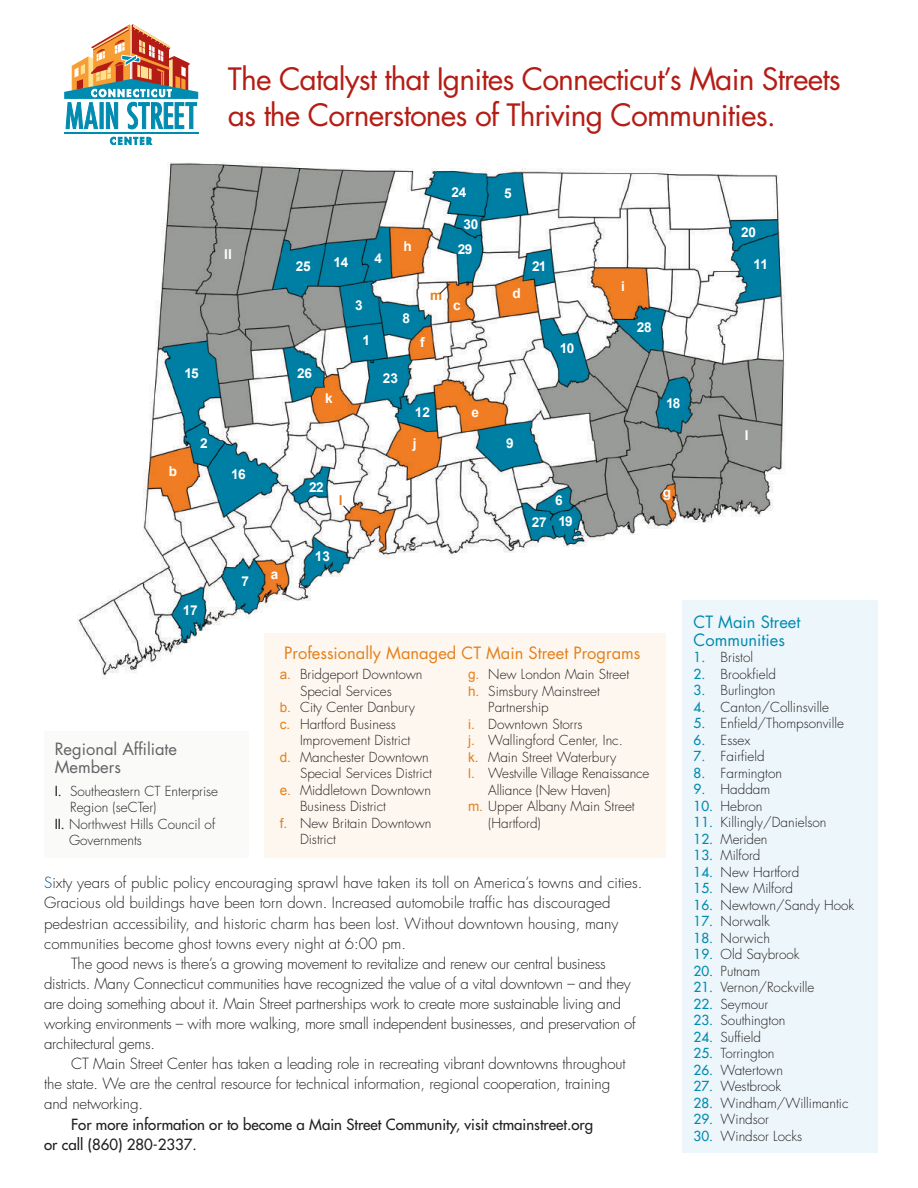
<style>
.page{position:relative;width:918px;height:1188px;background:#fff}
.page>*{position:absolute;margin:0;border:0;box-sizing:border-box;transform-origin:0 0}
.t1{font:30px/36px "Futura";letter-spacing:-.03em;color:#b41d15}
.t2{font:16.5px "Futura";color:#e4801b}
.t3{font:16.5px/18px "Futura";color:#636366}
.t4{font:16.5px/18px "Futura";color:#008bb0}
.t5{font:300 15px "Futura";letter-spacing:-.01em;color:#231f20}
.t6{font:15px/20.1px "Futura";color:#231f20}
.t7{font:700 13.65px "Arial";letter-spacing:-.025em;color:#fff}
.t8{font:700 13.65px "Arial";color:#e4801b}
.t9{font:300 13.5px "Futura";color:#231f20}
.s1{font-weight:400}
.s2{font-family:"Arial";font-weight:400;color:#e4801b}
.s3{color:#034d83}
.s4{font-weight:400;color:#008bb0}
</style>
<div class="page">
<img style="left:77px;top:162px;width:715px;height:517px">
<svg style="left:342px;top:505px;width:10px;height:10px"></svg>
<svg style="left:439px;top:283px;width:12px;height:12px"></svg>
<div style="left:682px;top:601px;width:196px;height:552px;background:#edf6fa"></div>
<hr style="left:64px;top:132px;width:134px;height:1px;background:#008bb0">
<svg style="left:110px;top:137px;width:42px;height:8px"></svg>
<svg style="left:64px;top:24px;width:134px;height:105px"></svg>
<div style="left:44px;top:732px;width:205px;height:126px;background:#fafaf9"></div>
<div style="left:264px;top:633px;width:402px;height:225px;background:#fdf7ef"></div>
<h1 class="t1" style="left:228px;top:60px;width:615px">The Catalyst that Ignites Connecticut’s Main Streets as the Cornerstones of Thriving Communities.</h1>
<p class="t7" style="left:224px;top:245px;width:9px">II</p>
<p class="t7" style="left:185px;top:364px;width:16px">15</p>
<p class="t7" style="left:296px;top:257px;width:16px">25</p>
<p class="t7" style="left:297px;top:364px;width:16px">26</p>
<p class="t7" style="left:333px;top:253px;width:17px">14</p>
<p class="t7" style="left:375px;top:249px;width:9px">4</p>
<p class="t7" style="left:355px;top:296px;width:9px">3</p>
<p class="t7" style="left:362px;top:331px;width:9px">1</p>
<p class="t7" style="left:404px;top:237px;width:10px">h</p>
<p class="t7" style="left:403px;top:309px;width:9px">8</p>
<p class="t8" style="left:430px;top:286px;width:14px">m</p>
<p class="t7" style="left:420px;top:334px;width:6px">f</p>
<p class="t7" style="left:325px;top:389px;width:9px">k</p>
<p class="t7" style="left:383px;top:370px;width:17px">23</p>
<p class="t7" style="left:415px;top:403px;width:17px">12</p>
<p class="t7" style="left:452px;top:183px;width:16px">24</p>
<p class="t7" style="left:463px;top:215px;width:16px">30</p>
<p class="t7" style="left:458px;top:240px;width:16px">29</p>
<p class="t7" style="left:453px;top:296px;width:9px">c</p>
<p class="t7" style="left:471px;top:403px;width:9px">e</p>
<p class="t7" style="left:504px;top:184px;width:9px">5</p>
<p class="t7" style="left:513px;top:284px;width:10px">d</p>
<p class="t7" style="left:169px;top:462px;width:10px">b</p>
<p class="t7" style="left:200px;top:435px;width:9px">2</p>
<p class="t7" style="left:506px;top:435px;width:9px">9</p>
<p class="t7" style="left:413px;top:435px;width:5px">j</p>
<p class="t7" style="left:231px;top:465px;width:16px">16</p>
<p class="t7" style="left:241px;top:572px;width:9px">7</p>
<p class="t7" style="left:271px;top:565px;width:9px">a</p>
<p class="t7" style="left:309px;top:478px;width:16px">22</p>
<p class="t8" style="left:339px;top:491px;width:5px">l</p>
<p class="t7" style="left:315px;top:547px;width:17px">13</p>
<p class="t7" style="left:183px;top:601px;width:17px">17</p>
<p class="t7" style="left:532px;top:257px;width:16px">21</p>
<p class="t7" style="left:560px;top:339px;width:16px">10</p>
<p class="t7" style="left:532px;top:513px;width:16px">27</p>
<p class="t7" style="left:555px;top:491px;width:9px">6</p>
<p class="t7" style="left:559px;top:513px;width:16px">19</p>
<p class="t7" style="left:621px;top:278px;width:5px">i</p>
<p class="t7" style="left:637px;top:319px;width:16px">28</p>
<p class="t3" style="left:55px;top:740px;width:124px">Regional Affiliate<br>Members</p>
<p class="t9" style="left:55px;top:782px;width:165px"><span class="s1">I.</span> Southeastern CT Enterprise</p>
<p class="t9" style="left:70px;top:799px;width:88px">Region (seCTer)</p>
<p class="t9" style="left:55px;top:815px;width:162px"><span class="s1">II.</span> Northwest Hills Council of</p>
<p class="t9" style="left:69px;top:832px;width:74px">Governments</p>
<p class="t2" style="left:284px;top:641px;width:358px">Professionally Managed CT Main Street Programs</p>
<p class="t9" style="left:280px;top:665px;width:144px"><span class="s2">a.</span> Bridgeport Downtown</p>
<p class="t9" style="left:300px;top:682px;width:93px">Special Services</p>
<p class="t9" style="left:280px;top:698px;width:137px"><span class="s2">b.</span> City Center Danbury</p>
<p class="t9" style="left:280px;top:715px;width:118px"><span class="s2">c.</span> Hartford Business</p>
<p class="t9" style="left:300px;top:731px;width:112px">Improvement District</p>
<p class="t9" style="left:280px;top:748px;width:151px"><span class="s2">d.</span> Manchester Downtown</p>
<p class="t9" style="left:300px;top:764px;width:133px">Special Services District</p>
<p class="t9" style="left:280px;top:781px;width:153px"><span class="s2">e.</span> Middletown Downtown</p>
<p class="t9" style="left:300px;top:797px;width:88px">Business District</p>
<p class="t9" style="left:280px;top:814px;width:153px"><span class="s2">f.</span> New Britain Downtown</p>
<p class="t9" style="left:300px;top:830px;width:38px">District</p>
<p class="t9" style="left:468px;top:665px;width:163px"><span class="s2">g.</span> New London Main Street</p>
<p class="t9" style="left:468px;top:682px;width:133px"><span class="s2">h.</span> Simsbury Mainstreet</p>
<p class="t9" style="left:488px;top:698px;width:62px">Partnership</p>
<p class="t9" style="left:468px;top:715px;width:116px"><span class="s2">i.</span> Downtown Storrs</p>
<p class="t9" style="left:468px;top:731px;width:156px"><span class="s2">j.</span> Wallingford Center, Inc.</p>
<p class="t9" style="left:468px;top:748px;width:150px"><span class="s2">k.</span> Main Street Waterbury</p>
<p class="t9" style="left:468px;top:764px;width:183px"><span class="s2">l.</span> Westville Village Renaissance</p>
<p class="t9" style="left:488px;top:781px;width:123px">Alliance (New Haven)</p>
<p class="t9" style="left:468px;top:797px;width:168px"><span class="s2">m.</span> Upper Albany Main Street</p>
<p class="t9" style="left:488px;top:814px;width:54px">(Hartford)</p>
<p class="t5" style="left:44px;top:873px;width:600px"><span class="s3">S</span>ixty years of public policy encouraging sprawl have taken its toll on America’s towns and cities.</p>
<p class="t5" style="left:44px;top:893px;width:568px">Gracious old buildings have been torn down. Increased automobile traffic has discouraged</p>
<p class="t5" style="left:44px;top:914px;width:576px">pedestrian accessibility, and historic charm has been lost. Without downtown housing, many</p>
<p class="t5" style="left:44px;top:934px;width:363px">communities become ghost towns every night at 6:00 pm.</p>
<p class="t5" style="left:71px;top:954px;width:536px">The good news is there’s a growing movement to revitalize and renew our central business</p>
<p class="t5" style="left:44px;top:974px;width:588px">districts. Many Connecticut communities have recognized the value of a vital downtown – and they</p>
<p class="t5" style="left:44px;top:994px;width:579px">are doing something about it. Main Street partnerships work to create more sustainable living and</p>
<p class="t5" style="left:44px;top:1014px;width:593px">working environments – with more walking, more small independent businesses, and preservation of</p>
<p class="t5" style="left:44px;top:1034px;width:112px">architectural gems.</p>
<p class="t5" style="left:71px;top:1054px;width:556px">CT Main Street Center has taken a leading role in recreating vibrant downtowns throughout</p>
<p class="t5" style="left:44px;top:1074px;width:567px">the state. We are the central resource for technical information, regional cooperation, training</p>
<p class="t5" style="left:44px;top:1094px;width:100px">and networking.</p>
<p class="t6" style="left:44px;top:1114px;width:550px;text-indent:27px">For more information or to become a Main Street Community, visit ctmainstreet.org or call (860) 280-2337.</p>
<p class="t7" style="left:666px;top:394px;width:16px">18</p>
<p class="t7" style="left:663px;top:483px;width:10px">g</p>
<p class="t7" style="left:741px;top:223px;width:17px">20</p>
<p class="t7" style="left:754px;top:255px;width:16px">11</p>
<p class="t7" style="left:745px;top:426px;width:5px">I</p>
<p class="t4" style="left:694px;top:613px;width:108px">CT Main Street<br>Communities</p>
<p class="t9" style="left:694px;top:649px;width:61px"><span class="s4">1.</span> Bristol</p>
<p class="t9" style="left:694px;top:665px;width:84px"><span class="s4">2.</span> Brookfield</p>
<p class="t9" style="left:694px;top:682px;width:83px"><span class="s4">3.</span> Burlington</p>
<p class="t9" style="left:694px;top:698px;width:137px"><span class="s4">4.</span> Canton/Collinsville</p>
<p class="t9" style="left:694px;top:715px;width:152px"><span class="s4">5.</span> Enfield/Thompsonville</p>
<p class="t9" style="left:694px;top:731px;width:58px"><span class="s4">6.</span> Essex</p>
<p class="t9" style="left:694px;top:748px;width:73px"><span class="s4">7.</span> Fairfield</p>
<p class="t9" style="left:694px;top:764px;width:90px"><span class="s4">8.</span> Farmington</p>
<p class="t9" style="left:694px;top:781px;width:78px"><span class="s4">9.</span> Haddam</p>
<p class="t9" style="left:694px;top:797px;width:70px"><span class="s4">10.</span> Hebron</p>
<p class="t9" style="left:694px;top:814px;width:134px"><span class="s4">11.</span> Killingly/Danielson</p>
<p class="t9" style="left:694px;top:830px;width:75px"><span class="s4">12.</span> Meriden</p>
<p class="t9" style="left:694px;top:847px;width:68px"><span class="s4">13.</span> Milford</p>
<p class="t9" style="left:694px;top:863px;width:107px"><span class="s4">14.</span> New Hartford</p>
<p class="t9" style="left:694px;top:880px;width:101px"><span class="s4">15.</span> New Milford</p>
<p class="t9" style="left:694px;top:896px;width:162px"><span class="s4">16.</span> Newtown/Sandy Hook</p>
<p class="t9" style="left:694px;top:913px;width:78px"><span class="s4">17.</span> Norwalk</p>
<p class="t9" style="left:694px;top:929px;width:78px"><span class="s4">18.</span> Norwich</p>
<p class="t9" style="left:694px;top:946px;width:107px"><span class="s4">19.</span> Old Saybrook</p>
<p class="t9" style="left:694px;top:962px;width:68px"><span class="s4">20.</span> Putnam</p>
<p class="t9" style="left:694px;top:979px;width:122px"><span class="s4">21.</span> Vernon/Rockville</p>
<p class="t9" style="left:694px;top:995px;width:76px"><span class="s4">22.</span> Seymour</p>
<p class="t9" style="left:694px;top:1012px;width:93px"><span class="s4">23.</span> Southington</p>
<p class="t9" style="left:694px;top:1028px;width:69px"><span class="s4">24.</span> Suffield</p>
<p class="t9" style="left:694px;top:1045px;width:82px"><span class="s4">25.</span> Torrington</p>
<p class="t9" style="left:694px;top:1061px;width:91px"><span class="s4">26.</span> Watertown</p>
<p class="t9" style="left:694px;top:1078px;width:89px"><span class="s4">27.</span> Westbrook</p>
<p class="t9" style="left:694px;top:1094px;width:156px"><span class="s4">28.</span> Windham/Willimantic</p>
<p class="t9" style="left:694px;top:1111px;width:77px"><span class="s4">29.</span> Windsor</p>
<p class="t9" style="left:694px;top:1127px;width:110px"><span class="s4">30.</span> Windsor Locks</p>
</div>
